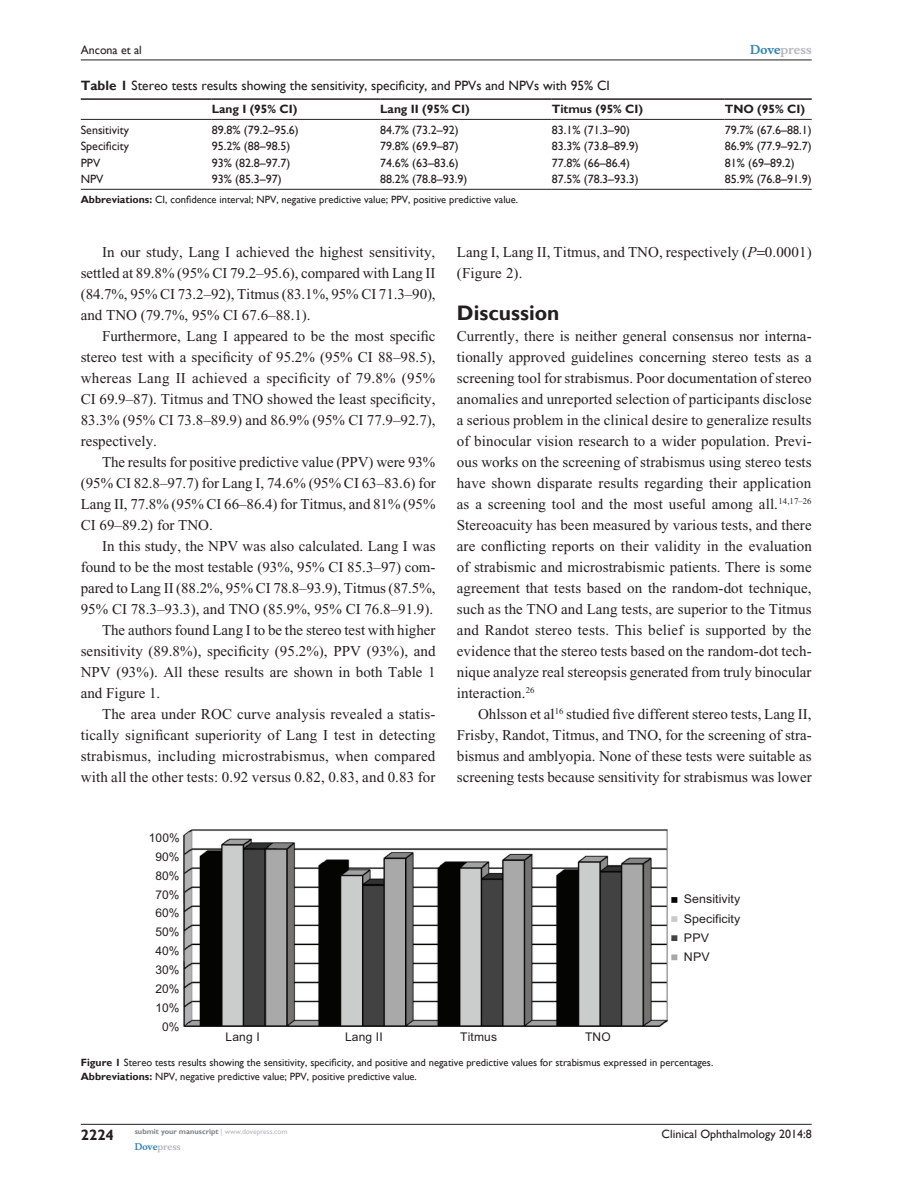
<style>
.page{position:relative;width:918px;height:1188px;background:#fff}
.page>*{position:absolute;margin:0;border:0;box-sizing:border-box;transform-origin:0 0}
.t1{font:700 21px "Gill Sans";color:#231f20}
.Tx{font:15px/21px "Times New Roman";color:#231f20;text-align:justify}
.TxF{font:15px/21px "Times New Roman";color:#231f20;text-align:justify}
.t2{font:700 15px "Gill Sans";color:#231f20}
.TN_TT-cont{font:13.5px "Gill Sans";color:#231f20}
.TB{font:12px "Gill Sans";color:#231f20}
.t3{font:12px/18.9px "Arial";color:#231f20;text-align:right}
.TCH{font:700 12px "Gill Sans";color:#231f20}
.t4{font:12px/19px "Arial";color:#231f20;scale:1.04 1}
.t5{font:700 12px "Musee";color:#b8b9bc}
.FigC{font:10.5px "Gill Sans";color:#231f20}
.TSNRI{font:10.5px "Gill Sans";color:#231f20}
.FigSNRI{font:10.5px "Gill Sans";color:#231f20}
.t6{font:700 9px "Musee";color:#b8b9bc}
.t7{font:700 7.5px "Gill Sans";color:#808285}
.s1{color:#3485ae}
.s2{font-weight:700}
.s3{font-style:italic}
.s4{font-weight:400;color:#b8b9bc}
</style>
<div class="page">
<hr style="left:81px;top:1124px;width:731px;height:1px;background:#231f20">
<hr style="left:81px;top:60px;width:731px;height:1px;background:#231f20">
<hr style="left:81px;top:98px;width:131px;height:2px;background:#231f20">
<hr style="left:212px;top:98px;width:168px;height:2px;background:#231f20">
<hr style="left:380px;top:98px;width:172px;height:2px;background:#231f20">
<hr style="left:552px;top:98px;width:173px;height:2px;background:#231f20">
<hr style="left:725px;top:98px;width:87px;height:2px;background:#231f20">
<hr style="left:81px;top:119px;width:131px;height:1px;background:#231f20">
<hr style="left:212px;top:119px;width:168px;height:1px;background:#231f20">
<hr style="left:380px;top:119px;width:172px;height:1px;background:#231f20">
<hr style="left:552px;top:119px;width:173px;height:1px;background:#231f20">
<hr style="left:725px;top:119px;width:87px;height:1px;background:#231f20">
<hr style="left:81px;top:189px;width:131px;height:1px;background:#231f20">
<hr style="left:212px;top:189px;width:168px;height:1px;background:#231f20">
<hr style="left:380px;top:189px;width:172px;height:1px;background:#231f20">
<hr style="left:552px;top:189px;width:173px;height:1px;background:#231f20">
<hr style="left:725px;top:189px;width:87px;height:1px;background:#231f20">
<svg style="left:671px;top:897px;width:6px;height:6px"></svg>
<svg style="left:671px;top:916px;width:6px;height:6px"></svg>
<svg style="left:671px;top:935px;width:6px;height:6px"></svg>
<svg style="left:671px;top:954px;width:6px;height:6px"></svg>
<img style="left:183px;top:829px;width:485px;height:198px">
<p class="TB" style="left:81px;top:43px;width:63px">Ancona et al</p>
<p class="t5" style="left:750px;top:43px;width:63px"><span class="s1">Dove</span>press</p>
<p class="TN_TT-cont" style="left:81px;top:78px;width:531px"><span class="s2">Table 1</span> Stereo tests results showing the sensitivity, specificity, and PPVs and NPVs with 95% CI</p>
<p class="TCH" style="left:212px;top:102px;width:87px">Lang I (95% CI)</p>
<p class="TCH" style="left:380px;top:102px;width:91px">Lang II (95% CI)</p>
<p class="TCH" style="left:552px;top:102px;width:93px">Titmus (95% CI)</p>
<p class="TCH" style="left:725px;top:102px;width:82px">TNO (95% CI)</p>
<p class="TB" style="left:81px;top:123px;width:50px">Sensitivity</p>
<p class="TB" style="left:212px;top:123px;width:89px">89.8% (79.2–95.6)</p>
<p class="TB" style="left:380px;top:123px;width:80px">84.7% (73.2–92)</p>
<p class="TB" style="left:552px;top:123px;width:80px">83.1% (71.3–90)</p>
<p class="TB" style="left:725px;top:123px;width:88px">79.7% (67.6–88.1)</p>
<p class="TB" style="left:81px;top:139px;width:50px">Specificity</p>
<p class="TB" style="left:212px;top:139px;width:80px">95.2% (88–98.5)</p>
<p class="TB" style="left:380px;top:139px;width:80px">79.8% (69.9–87)</p>
<p class="TB" style="left:552px;top:139px;width:89px">83.3% (73.8–89.9)</p>
<p class="TB" style="left:725px;top:139px;width:88px">86.9% (77.9–92.7)</p>
<p class="TB" style="left:81px;top:156px;width:21px">PPV</p>
<p class="TB" style="left:212px;top:156px;width:80px">93% (82.8–97.7)</p>
<p class="TB" style="left:380px;top:156px;width:80px">74.6% (63–83.6)</p>
<p class="TB" style="left:552px;top:156px;width:80px">77.8% (66–86.4)</p>
<p class="TB" style="left:725px;top:156px;width:71px">81% (69–89.2)</p>
<p class="TB" style="left:81px;top:172px;width:24px">NPV</p>
<p class="TB" style="left:212px;top:172px;width:71px">93% (85.3–97)</p>
<p class="TB" style="left:380px;top:172px;width:89px">88.2% (78.8–93.9)</p>
<p class="TB" style="left:552px;top:172px;width:89px">87.5% (78.3–93.3)</p>
<p class="TB" style="left:725px;top:172px;width:88px">85.9% (76.8–91.9)</p>
<p class="TSNRI" style="left:81px;top:193px;width:439px"><span class="s2">Abbreviations:</span> CI, confidence interval; NPV, negative predictive value; PPV, positive predictive value.</p>
<p class="Tx" style="left:81px;top:242px;width:356px;text-indent:21px">In our study, Lang I achieved the highest sensitivity, settled at 89.8% (95% CI 79.2–95.6), compared with Lang II (84.7%, 95% CI 73.2–92), Titmus (83.1%, 95% CI 71.3–90), and TNO (79.7%, 95% CI 67.6–88.1).</p>
<p class="Tx" style="left:81px;top:326px;width:356px;text-indent:21px">Furthermore, Lang I appeared to be the most specific stereo test with a specificity of 95.2% (95% CI 88–98.5), whereas Lang II achieved a specificity of 79.8% (95% CI 69.9–87). Titmus and TNO showed the least specificity, 83.3% (95% CI 73.8–89.9) and 86.9% (95% CI 77.9–92.7), respectively.</p>
<p class="Tx" style="left:81px;top:452px;width:357px;text-indent:21px">The results for positive predictive value (PPV) were 93% (95% CI 82.8–97.7) for Lang I, 74.6% (95% CI 63–83.6) for Lang II, 77.8% (95% CI 66–86.4) for Titmus, and 81% (95% CI 69–89.2) for TNO.</p>
<p class="Tx" style="left:81px;top:536px;width:356px;text-indent:21px">In this study, the NPV was also calculated. Lang I was found to be the most testable (93%, 95% CI 85.3–97) com&shy;pared to Lang II (88.2%, 95% CI 78.8–93.9), Titmus (87.5%, 95% CI 78.3–93.3), and TNO (85.9%, 95% CI 76.8–91.9).</p>
<p class="Tx" style="left:81px;top:620px;width:356px;text-indent:21px">The authors found Lang I to be the stereo test with higher sensitivity (89.8%), specificity (95.2%), PPV (93%), and NPV (93%). All these results are shown in both Table 1 and Figure 1.</p>
<p class="Tx" style="left:81px;top:704px;width:356px;text-indent:21px">The area under ROC curve analysis revealed a statis&shy;tically significant superiority of Lang I test in detecting strabismus, including microstrabismus, when compared with all the other tests: 0.92 versus 0.82, 0.83, and 0.83 for</p>
<p class="Tx" style="left:457px;top:242px;width:356px">Lang I, Lang II, Titmus, and TNO, respectively (<span class="s3">P</span> 0.0001) (Figure 2).</p>
<h1 class="t1" style="left:457px;top:301px;width:104px">Discussion</h1>
<p class="TxF" style="left:457px;top:326px;width:357px">Currently, there is neither general consensus nor interna&shy;tionally approved guidelines concerning stereo tests as a screening tool for strabismus. Poor documentation of stereo anomalies and unreported selection of participants disclose a serious problem in the clinical desire to generalize results of binocular vision research to a wider population. Previ&shy;ous works on the screening of strabismus using stereo tests have shown disparate results regarding their application as a screening tool and the most useful among all.<sup>14,17–26<br></sup>Stereoacuity has been measured by various tests, and there are conflicting reports on their validity in the evaluation of strabismic and microstrabismic patients. There is some agreement that tests based on the random-dot technique, such as the TNO and Lang tests, are superior to the Titmus and Randot stereo tests. This belief is supported by the evidence that the stereo tests based on the random-dot tech&shy;nique analyze real stereopsis generated from truly binocular interaction.<sup>26</sup></p>
<p class="Tx" style="left:457px;top:704px;width:356px;text-indent:21px">Ohlsson et al<sup>16</sup> studied five different stereo tests, Lang II, Frisby, Randot, Titmus, and TNO, for the screening of stra&shy;bismus and amblyopia. None of these tests were suitable as screening tests because sensitivity for strabismus was lower</p>
<p class="t3" style="left:149px;top:828px;width:33px">100%<br>90%<br>80%<br>70%<br>60%<br>50%<br>40%<br>30%<br>20%<br>10%<br>0%</p>
<p class="t3" style="left:226px;top:1027px;width:36px">Lang I</p>
<p class="t3" style="left:345px;top:1027px;width:39px">Lang II</p>
<p class="t3" style="left:460px;top:1027px;width:38px">Titmus</p>
<p class="t3" style="left:585px;top:1027px;width:27px">TNO</p>
<p class="t4" style="left:684px;top:890px;width:56px">Sensitivity<br>Specificity<br>PPV<br>NPV</p>
<p class="FigC" style="left:81px;top:1056px;width:634px"><span class="s2">Figure 1</span> Stereo tests results showing the sensitivity, specificity, and positive and negative predictive values for strabismus expressed in percentages.</p>
<p class="FigSNRI" style="left:81px;top:1070px;width:338px"><span class="s2">Abbreviations:</span> NPV, negative predictive value; PPV, positive predictive value.</p>
<p class="t2" style="left:81px;top:1126px;width:35px">2224</p>
<p class="t7" style="left:135px;top:1127px;width:154px">submit your manuscript <span class="s4">| www.dovepress.com</span></p>
<p class="t6" style="left:135px;top:1141px;width:48px"><span class="s1">Dove</span>press</p>
<p class="TB" style="left:662px;top:1127px;width:152px">Clinical Ophthalmology 2014:8</p>
</div>
